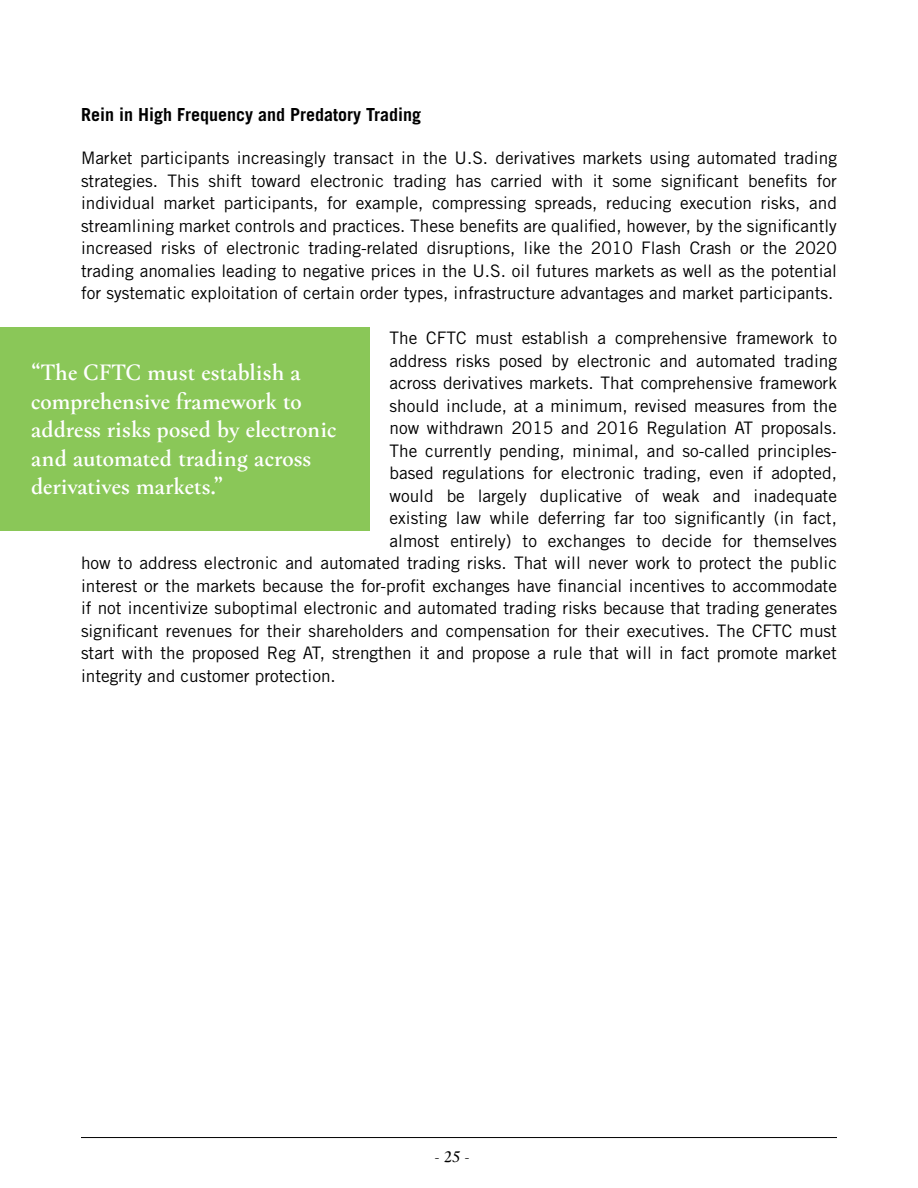
<style>
.page{position:relative;width:918px;height:1188px;background:#fff}
.page>*{position:absolute;margin:0;border:0;box-sizing:border-box;transform-origin:0 0}
.t1{font:600 24px/28.5px "W Hermann";letter-spacing:-.01em;color:#fff}
.t2{font:700 18px "Trade Gothic LT Std";color:#000}
.t3{font:17.25px/22.5px "Trade Gothic LT Std";color:#000;text-align:justify}
.t4{font:16.5px "W Hermann";color:#000}
</style>
<div class="page">
<hr style="left:81px;top:1137px;width:756px;height:1px;background:#000">
<div style="left:0;top:327px;width:369px;height:203px;background:#8ac758"></div>
<p class="t2" style="left:81px;top:104px;width:342px">Rein in High Frequency and Predatory Trading</p>
<p class="t3" style="left:81px;top:147px;width:758px">Market participants increasingly transact in the U.S. derivatives markets using automated trading strategies. This shift toward electronic trading has carried with it some significant benefits for individual market participants, for example, compressing spreads, reducing execution risks, and streamlining market controls and practices. These benefits are qualified, however, by the significantly increased risks of electronic trading-related disruptions, like the 2010 Flash Crash or the 2020 trading anomalies leading to negative prices in the U.S. oil futures markets as well as the potential for systematic exploitation of certain order types, infrastructure advantages and market participants.</p>
<p class="t3" style="left:390px;top:327px;width:449px">The CFTC must establish a comprehensive framework to</p>
<p class="t3" style="left:390px;top:349px;width:449px">address risks posed by electronic and automated trading</p>
<p class="t3" style="left:390px;top:372px;width:449px">across derivatives markets. That comprehensive framework</p>
<p class="t3" style="left:390px;top:394px;width:449px">should include, at a minimum, revised measures from the</p>
<p class="t3" style="left:390px;top:417px;width:449px">now withdrawn 2015 and 2016 Regulation AT proposals.</p>
<p class="t3" style="left:390px;top:439px;width:449px">The currently pending, minimal, and so-called principles-</p>
<p class="t3" style="left:390px;top:462px;width:449px">based regulations for electronic trading, even if adopted,</p>
<p class="t3" style="left:390px;top:484px;width:449px">would be largely duplicative of weak and inadequate</p>
<p class="t3" style="left:390px;top:507px;width:449px">existing law while deferring far too significantly (in fact,</p>
<p class="t3" style="left:390px;top:529px;width:449px">almost entirely) to exchanges to decide for themselves</p>
<p class="t3" style="left:81px;top:552px;width:758px">how to address electronic and automated trading risks. That will never work to protect the public</p>
<p class="t3" style="left:81px;top:574px;width:757px">interest or the markets because the for-profit exchanges have financial incentives to accommodate</p>
<p class="t3" style="left:81px;top:597px;width:758px">if not incentivize suboptimal electronic and automated trading risks because that trading generates</p>
<p class="t3" style="left:81px;top:619px;width:757px">significant revenues for their shareholders and compensation for their executives. The CFTC must</p>
<p class="t3" style="left:81px;top:642px;width:757px">start with the proposed Reg AT, strengthen it and propose a rule that will in fact promote market</p>
<p class="t3" style="left:81px;top:664px;width:256px">integrity and customer protection.</p>
<h1 class="t1" style="left:31px;top:357px;width:307px">“The CFTC must establish a comprehensive framework to address risks posed by electronic and automated trading across derivatives markets.”</h1>
<p class="t4" style="left:435px;top:1145px;width:37px">- 25 -</p>
</div>
